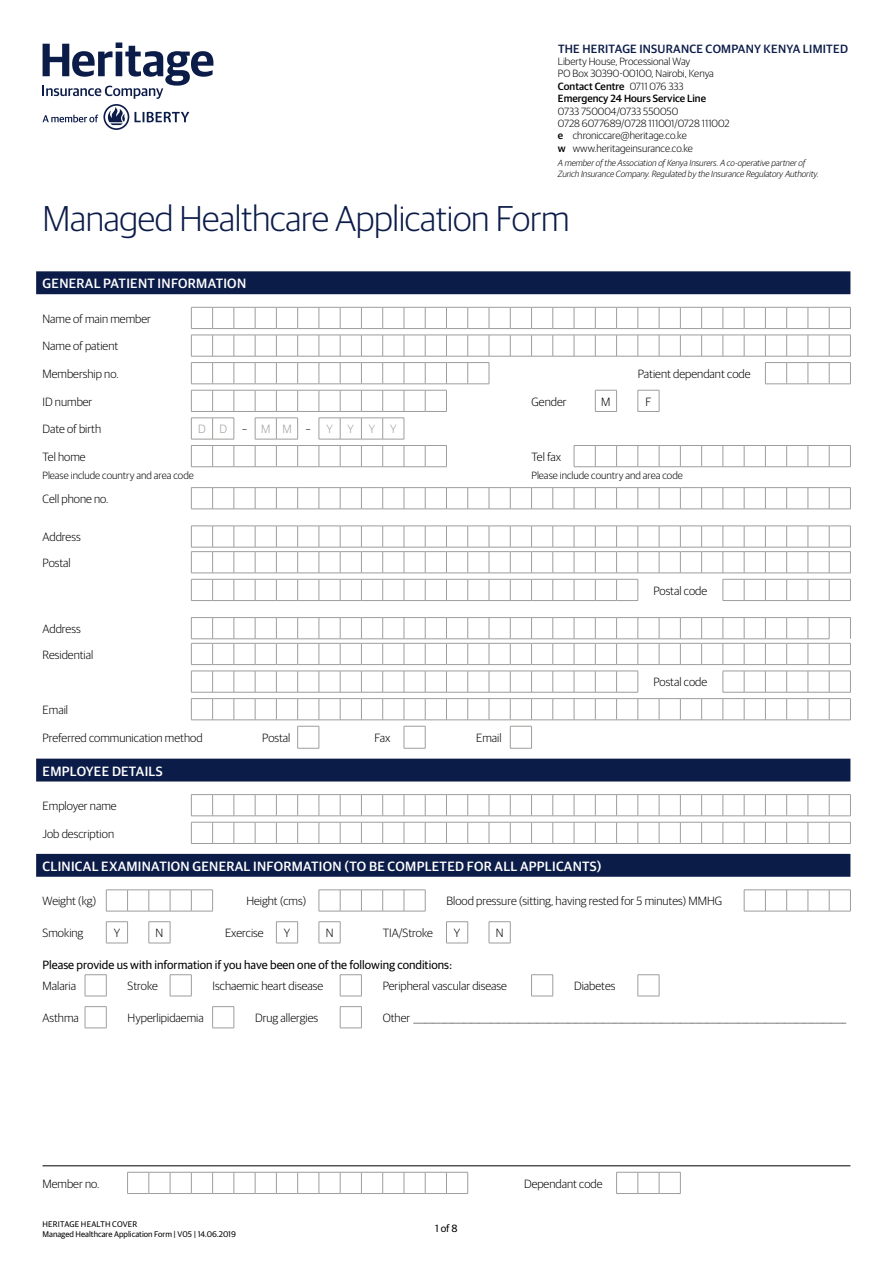
<style>
.page{position:relative;width:893px;height:1263px;background:#fff}
.page>*{position:absolute;margin:0;border:0;box-sizing:border-box;transform-origin:0 0}
.t1{font:300 36px "Guardian Sans";letter-spacing:-.01em;color:#0c1c49}
.t2{font:500 13.5px "Guardian Sans";letter-spacing:.02em;color:#fff}
.t3{font:300 12px/25.8px "Guardian Sans";color:#000}
.t4{font:12px "Guardian Sans";color:#000}
.t5{font:500 12px "Guardian Sans";letter-spacing:.02em;color:#0c1c49}
.t6{font:300 12px "Guardian Sans";letter-spacing:1.24em;color:#9d9d9c}
.t7{font:300 10.5px/12.5px "Guardian Sans";color:#000}
.t8{font:10.5px "Guardian Sans";color:#000}
.t9{font:italic 300 9px/10.5px "Guardian Sans";color:#000}
.t10{font:8.25px/9.9px "Guardian Sans";color:#000}
.s1{font-weight:500}
.s2{color:#000}
</style>
<div class="page">
<svg style="left:43px;top:43px;width:170px;height:87px"></svg>
<hr style="left:43px;top:1165px;width:807px;height:1px;background:#000">
<svg style="left:127px;top:1172px;width:341px;height:22px"></svg>
<svg style="left:616px;top:1172px;width:65px;height:22px"></svg>
<div style="left:36px;top:271px;width:814px;height:23px;background:#0c1c49"></div>
<div style="left:36px;top:759px;width:814px;height:22px;background:#0c1c49"></div>
<div style="left:36px;top:854px;width:814px;height:23px;background:#0c1c49"></div>
<svg style="left:191px;top:307px;width:660px;height:22px"></svg>
<svg style="left:191px;top:335px;width:660px;height:77px"></svg>
<svg style="left:191px;top:418px;width:256px;height:49px"></svg>
<svg style="left:574px;top:445px;width:277px;height:22px"></svg>
<svg style="left:191px;top:487px;width:660px;height:23px"></svg>
<svg style="left:191px;top:526px;width:660px;height:75px"></svg>
<svg style="left:191px;top:617px;width:660px;height:48px"></svg>
<svg style="left:191px;top:671px;width:660px;height:78px"></svg>
<svg style="left:191px;top:794px;width:660px;height:22px"></svg>
<svg style="left:191px;top:822px;width:660px;height:22px"></svg>
<svg style="left:106px;top:889px;width:107px;height:23px"></svg>
<svg style="left:319px;top:889px;width:107px;height:23px"></svg>
<svg style="left:744px;top:889px;width:107px;height:23px"></svg>
<svg style="left:106px;top:921px;width:22px;height:23px"></svg>
<svg style="left:149px;top:921px;width:22px;height:23px"></svg>
<svg style="left:276px;top:921px;width:22px;height:23px"></svg>
<svg style="left:319px;top:921px;width:22px;height:23px"></svg>
<svg style="left:446px;top:921px;width:22px;height:23px"></svg>
<svg style="left:489px;top:921px;width:22px;height:23px"></svg>
<svg style="left:85px;top:974px;width:22px;height:23px"></svg>
<svg style="left:170px;top:974px;width:22px;height:23px"></svg>
<svg style="left:340px;top:974px;width:22px;height:23px"></svg>
<svg style="left:531px;top:974px;width:23px;height:23px"></svg>
<svg style="left:638px;top:974px;width:22px;height:23px"></svg>
<svg style="left:85px;top:1006px;width:22px;height:23px"></svg>
<svg style="left:212px;top:1006px;width:23px;height:23px"></svg>
<svg style="left:340px;top:1006px;width:22px;height:23px"></svg>
<p class="t5" style="left:558px;top:40px;width:291px">THE HERITAGE INSURANCE COMPANY KENYA LIMITED</p>
<p class="t7" style="left:558px;top:54px;width:158px">Liberty House, Processional Way<br>PO Box 30390-00100, Nairobi, Kenya<br><span class="s1">Contact Centre</span> 0711 076 333<br><span class="s1">Emergency 24 Hours Service Line</span></p>
<p class="t7" style="left:558px;top:104px;width:173px">0733 750004/0733 550050<br>0728 6077689/0728 111001/0728 111002 <span class="s1">e</span> chroniccare@heritage.co.ke<br><span class="s1">w</span> www.heritageinsurance.co.ke</p>
<p class="t9" style="left:558px;top:157px;width:262px">A member of the Association of Kenya Insurers. A co-operative partner of<br>Zurich Insurance Company. Regulated by the Insurance Regulatory Authority.</p>
<h1 class="t1" style="left:43px;top:194px;width:528px">Managed Healthcare Application Form</h1>
<p class="t2" style="left:43px;top:274px;width:205px">GENERAL PATIENT INFORMATION</p>
<p class="t3" style="left:43px;top:305px;width:110px">Name of main member</p>
<p class="t3" style="left:43px;top:332px;width:77px">Name of patient</p>
<p class="t3" style="left:43px;top:360px;width:78px">Membership no.</p>
<p class="t3" style="left:638px;top:360px;width:114px">Patient dependant code</p>
<p class="t3" style="left:43px;top:388px;width:51px">ID number</p>
<p class="t3" style="left:531px;top:388px;width:37px">Gender</p>
<p class="t3" style="left:601px;top:388px;width:11px">M</p>
<p class="t3" style="left:645px;top:388px;width:8px">F</p>
<p class="t3" style="left:43px;top:415px;width:60px">Date of birth</p>
<p class="t6" style="left:198px;top:421px;width:114px">DD<span class="s2">–</span>MM<span class="s2">–</span></p>
<p class="t6" style="left:326px;top:421px;width:72px">YYYY</p>
<p class="t3" style="left:43px;top:443px;width:45px">Tel home</p>
<p class="t3" style="left:531px;top:443px;width:31px">Tel fax</p>
<p class="t7" style="left:43px;top:469px;width:153px">Please include country and area code</p>
<p class="t7" style="left:531px;top:469px;width:153px">Please include country and area code</p>
<p class="t3" style="left:43px;top:485px;width:67px">Cell phone no.</p>
<p class="t3" style="left:43px;top:523px;width:40px">Address<br>Postal</p>
<p class="t3" style="left:653px;top:577px;width:55px">Postal code</p>
<p class="t3" style="left:43px;top:615px;width:52px">Address<br>Residential</p>
<p class="t3" style="left:653px;top:668px;width:55px">Postal code</p>
<p class="t3" style="left:43px;top:696px;width:27px">Email</p>
<p class="t3" style="left:43px;top:724px;width:162px">Preferred communication method</p>
<p class="t3" style="left:262px;top:724px;width:30px">Postal</p>
<p class="t3" style="left:375px;top:724px;width:18px">Fax</p>
<p class="t3" style="left:476px;top:724px;width:27px">Email</p>
<p class="t2" style="left:43px;top:761px;width:121px">EMPLOYEE DETAILS</p>
<p class="t3" style="left:43px;top:792px;width:76px">Employer name</p>
<p class="t3" style="left:43px;top:820px;width:73px">Job description</p>
<p class="t2" style="left:43px;top:856px;width:560px">CLINICAL EXAMINATION GENERAL INFORMATION (TO BE COMPLETED FOR ALL APPLICANTS)</p>
<p class="t3" style="left:43px;top:887px;width:55px">Weight (kg)</p>
<p class="t3" style="left:246px;top:887px;width:61px">Height (cms)</p>
<p class="t3" style="left:446px;top:887px;width:277px">Blood pressure (sitting, having rested for 5 minutes) MMHG</p>
<p class="t3" style="left:43px;top:919px;width:42px">Smoking</p>
<p class="t3" style="left:114px;top:919px;width:8px">Y</p>
<p class="t3" style="left:156px;top:919px;width:9px">N</p>
<p class="t3" style="left:225px;top:919px;width:40px">Exercise</p>
<p class="t3" style="left:284px;top:919px;width:8px">Y</p>
<p class="t3" style="left:326px;top:919px;width:9px">N</p>
<p class="t3" style="left:383px;top:919px;width:52px">TIA/Stroke</p>
<p class="t3" style="left:454px;top:919px;width:8px">Y</p>
<p class="t3" style="left:496px;top:919px;width:9px">N</p>
<p class="t4" style="left:43px;top:956px;width:411px">Please provide us with information if you have been one of the following conditions:</p>
<p class="t3" style="left:43px;top:972px;width:35px">Malaria</p>
<p class="t3" style="left:128px;top:972px;width:32px">Stroke</p>
<p class="t3" style="left:213px;top:972px;width:112px">Ischaemic heart disease</p>
<p class="t3" style="left:383px;top:972px;width:126px">Peripheral vascular disease</p>
<p class="t3" style="left:574px;top:972px;width:43px">Diabetes</p>
<p class="t3" style="left:43px;top:1004px;width:38px">Asthma</p>
<p class="t3" style="left:128px;top:1004px;width:78px">Hyperlipidaemia</p>
<p class="t3" style="left:255px;top:1004px;width:65px">Drug allergies</p>
<p class="t3" style="left:383px;top:1004px;width:465px">Other ________________________________________________________________________________________________________________</p>
<p class="t3" style="left:43px;top:1170px;width:58px">Member no.</p>
<p class="t3" style="left:524px;top:1170px;width:80px">Dependant code</p>
<p class="t10" style="left:43px;top:1218px;width:195px">HERITAGE HEALTH COVER<br>Managed Healthcare Application Form | V05 | 14.06.2019</p>
<p class="t8" style="left:435px;top:1220px;width:24px">1 of 8</p>
</div>
